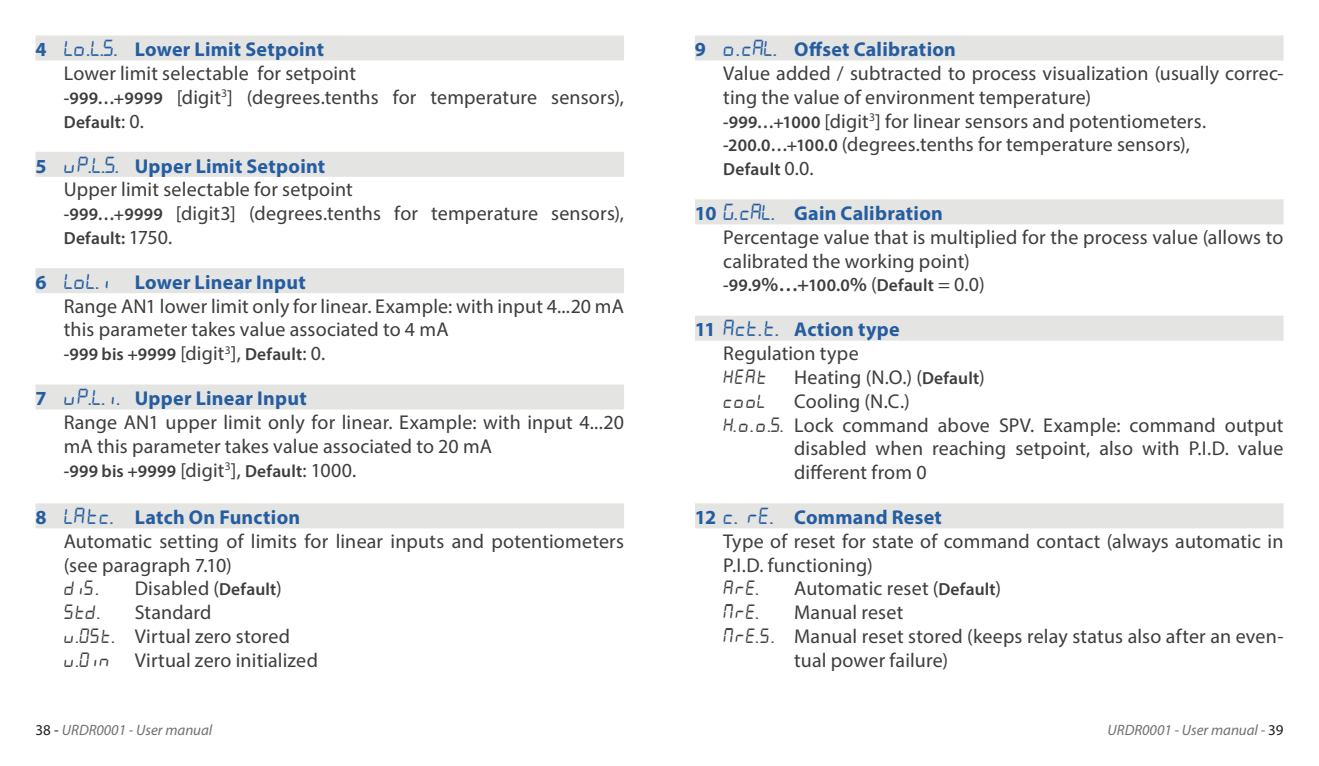
<style>
.page{position:relative;width:1319px;height:766px;background:#fff}
.page>*{position:absolute;margin:0;border:0;box-sizing:border-box;transform-origin:0 0}
.t1{font:20px/23.8px "Myriad Pro";letter-spacing:.005em;color:#3d3d3c}
.t2{font:20px "Pix 7 Segs";color:#3d3d3c}
.t3{font:600 17.5px "Myriad Pro";letter-spacing:.01em;color:#3d3d3c}
.t4{font:italic 15px "Myriad Pro";color:#70706f}
.s1{font-weight:700;color:#255da0}
.s2{font-family:"Pix 7 Segs";font-size:22.5px;color:#255da0}
.s3{font-weight:600;font-size:17.5px}
.s4{font-weight:400;font-size:20px}
.s5{font-family:"Pix 7 Segs"}
.s6{font-size:20px}
.s7{font-style:normal;color:#1d1d1b}
</style>
<div class="page">
<div style="left:35px;top:35px;width:589px;height:25px;background:#e4e4e3"></div>
<div style="left:35px;top:152px;width:589px;height:25px;background:#e4e4e3"></div>
<div style="left:35px;top:268px;width:589px;height:25px;background:#e4e4e3"></div>
<div style="left:35px;top:384px;width:589px;height:25px;background:#e4e4e3"></div>
<div style="left:35px;top:503px;width:589px;height:25px;background:#e4e4e3"></div>
<div style="left:694px;top:35px;width:589px;height:25px;background:#e4e4e3"></div>
<div style="left:694px;top:199px;width:589px;height:25px;background:#e4e4e3"></div>
<div style="left:694px;top:315px;width:589px;height:25px;background:#e4e4e3"></div>
<div style="left:694px;top:503px;width:589px;height:25px;background:#e4e4e3"></div>
<p class="t1" style="left:64px;top:37px;width:561px;text-indent:-28px"><span class="s1">4</span> <span class="s2">Lo.L.S.</span> <span class="s1">Lower Limit Setpoint<br></span>Lower limit selectable for setpoint<br><span class="s3">-999…+9999</span> [digit<sup>3</sup>] (degrees.tenths for temperature sensors),</p>
<p class="t3" style="left:64px;top:110px;width:82px">Default<span class="s4">: 0.</span></p>
<p class="t1" style="left:64px;top:154px;width:561px;text-indent:-28px"><span class="s1">5</span> <span class="s2">up.L.S.</span> <span class="s1">Upper Limit Setpoint<br></span>Upper limit selectable for setpoint<br><span class="s3">-999…+9999</span> [digit3] (degrees.tenths for temperature sensors),</p>
<p class="t3" style="left:64px;top:227px;width:110px">Default: <span class="s4">1750.</span></p>
<p class="t1" style="left:64px;top:270px;width:561px;text-indent:-28px"><span class="s1">6</span> <span class="s2">LoL.i</span> <span class="s1">Lower Linear Input<br></span>Range AN1 lower limit only for linear. Example: with input 4...20 mA this parameter takes value associated to 4 mA</p>
<p class="t3" style="left:64px;top:343px;width:263px">-999 bis +9999 <span class="s4">[digit</span><sup>3</sup><span class="s4">],</span> Default<span class="s4">: 0.</span></p>
<p class="t1" style="left:64px;top:386px;width:561px;text-indent:-28px"><span class="s1">7</span> <span class="s2">up.L.i.</span> <span class="s1">Upper Linear Input<br></span>Range AN1 upper limit only for linear. Example: with input 4...20 mA this parameter takes value associated to 20 mA</p>
<p class="t3" style="left:64px;top:459px;width:294px">-999 bis +9999 <span class="s4">[digit</span><sup>3</sup><span class="s4">],</span> Default<span class="s4">: 1000.</span></p>
<p class="t1" style="left:64px;top:505px;width:561px;text-indent:-28px"><span class="s1">8</span> <span class="s2">Latc.</span> <span class="s1">Latch On Function<br></span>Automatic setting of limits for linear inputs and potentiometers (see paragraph 7.10)</p>
<p class="t2" style="left:64px;top:576px;width:38px">dis.</p>
<p class="t1" style="left:135px;top:576px;width:149px">Disabled (<span class="s3">Default</span>)</p>
<p class="t2" style="left:64px;top:600px;width:39px">std.</p>
<p class="t1" style="left:64px;top:600px;width:255px;text-indent:71px">Standard<br><span class="s5">u.0st.</span> Virtual zero stored <span class="s5">u.0in</span> Virtual zero initialized</p>
<p class="t1" style="left:723px;top:37px;width:561px;text-indent:-28px"><span class="s1">9</span> <span class="s2">o.cAL.</span> <span class="s1">Offset Calibration<br></span>Value added / subtracted to process visualization (usually correc&shy;ting the value of environment temperature)<br><span class="s3">-999…+1000</span> [digit<sup>3</sup>] for linear sensors and potentiometers. <span class="s3">-200.0…+100.0</span> (degrees.tenths for temperature sensors),</p>
<p class="t3" style="left:723px;top:158px;width:92px">Default <span class="s4">0.0.</span></p>
<p class="t1" style="left:723px;top:201px;width:561px;text-indent:-28px"><span class="s1">10</span> <span class="s2">G.cAL.</span> <span class="s1">Gain Calibration<br></span>Percentage value that is multiplied for the process value (allows to calibrated the working point)</p>
<p class="t3" style="left:723px;top:274px;width:263px">-99.9<span class="s6">%…+</span>100.0<span class="s6">%</span> <span class="s4">(</span>Default <span class="s4">= 0.0)</span></p>
<p class="t1" style="left:723px;top:317px;width:178px;text-indent:-28px"><span class="s1">11</span> <span class="s2">Act.t.</span> <span class="s1">Action type<br></span>Regulation type</p>
<p class="t2" style="left:723px;top:365px;width:47px">Heat</p>
<p class="t1" style="left:794px;top:365px;width:192px">Heating (N.O.) (<span class="s3">Default</span>)</p>
<p class="t2" style="left:723px;top:389px;width:46px">cooL</p>
<p class="t1" style="left:794px;top:389px;width:117px">Cooling (N.C.)</p>
<p class="t1" style="left:723px;top:412px;width:561px"><span class="s5">H.o.o.S.</span> Lock command above SPV. Example: command output</p>
<p class="t1" style="left:794px;top:436px;width:490px">disabled when reaching setpoint, also with P.I.D. value</p>
<p class="t1" style="left:794px;top:460px;width:134px">different from 0</p>
<p class="t1" style="left:723px;top:505px;width:561px;text-indent:-28px"><span class="s1">12</span> <span class="s2">c. re.</span> <span class="s1">Command Reset<br></span>Type of reset for state of command contact (always automatic in<br>P.I.D. functioning)</p>
<p class="t2" style="left:723px;top:576px;width:38px">are.</p>
<p class="t1" style="left:794px;top:576px;width:208px">Automatic reset (<span class="s3">Default</span>)</p>
<p class="t2" style="left:723px;top:600px;width:38px">mre.</p>
<p class="t1" style="left:794px;top:600px;width:111px">Manual reset</p>
<p class="t1" style="left:723px;top:624px;width:561px"><span class="s5">mre.s.</span> Manual reset stored (keeps relay status also after an even-</p>
<p class="t1" style="left:794px;top:647px;width:155px">tual power failure)</p>
<p class="t4" style="left:35px;top:720px;width:178px"><span class="s7">38 -</span> URDR0001 - User manual</p>
<p class="t4" style="left:1107px;top:720px;width:177px">URDR0001 - User manual - <span class="s7">39</span></p>
</div>
